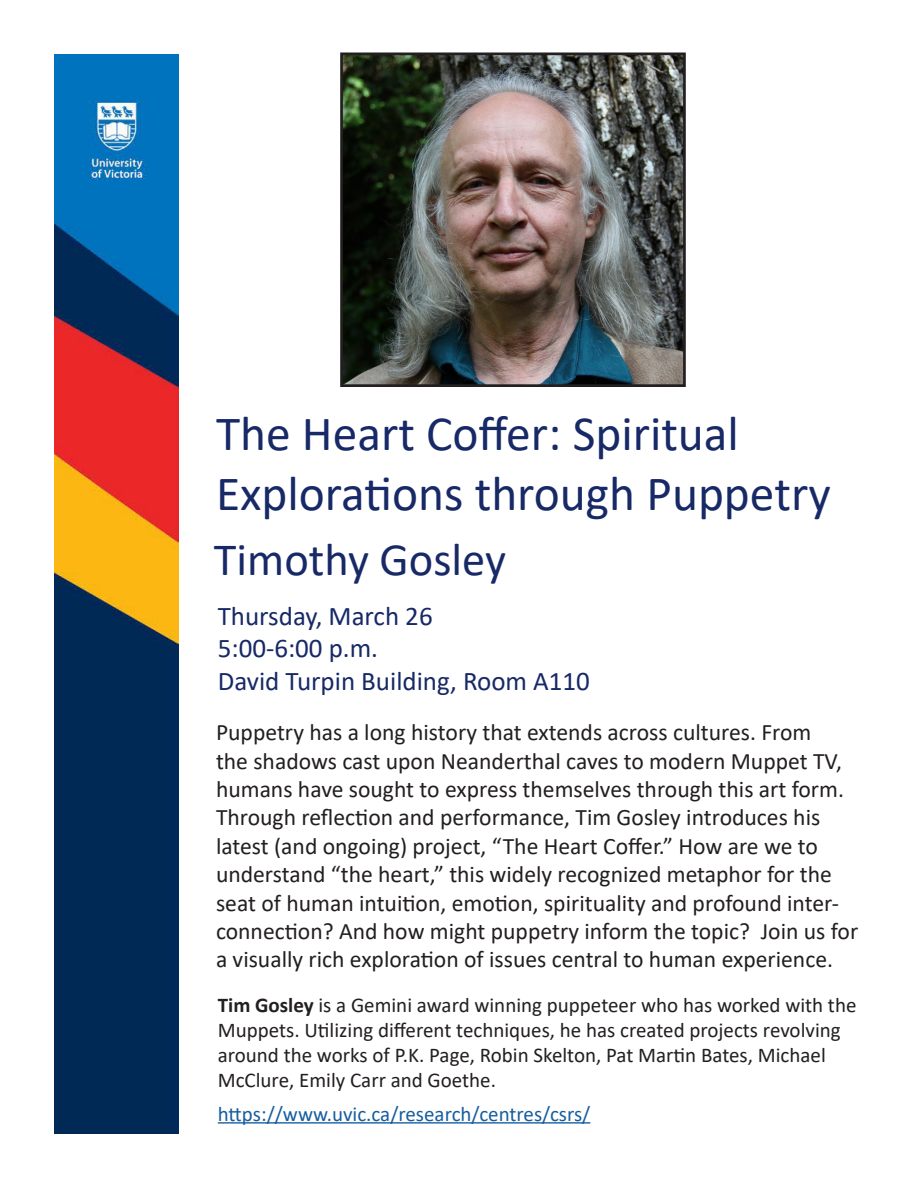
<style>
.page{position:relative;width:918px;height:1188px;background:#fff}
.page>*{position:absolute;margin:0;border:0;box-sizing:border-box;transform-origin:0 0}
.event-name{font:49.5px/59.4px "Calibri";color:#172966}
.CSRS-thursday-lectur{font:46.5px "Calibri";color:#172966}
.date{font:27px "Calibri";color:#172966}
.description{font:23.7px/28.3px "Calibri";color:#231f20}
.description-2{font:21px/25.2px "Calibri";color:#231f20}
.url{font:21px "Calibri";color:#175d9e}
.s1{font-weight:700}
</style>
<div class="page">
<img style="left:54px;top:54px;width:124px;height:1080px">
<hr style="left:218px;top:1122px;width:372px;height:2px;background:#175d9e">
<img style="left:344px;top:56px;width:338px;height:327px">
<div style="left:340px;top:52px;width:346px;height:335px;border:3px solid #231f20"></div>
<p class="event-name" style="left:216px;top:403px;width:616px">The Heart Coffer: Spiritual<br>Explorations through Puppetry</p>
<p class="CSRS-thursday-lectur" style="left:214px;top:527px;width:294px">Timothy Gosley</p>
<p class="date" style="left:218px;top:597px;width:216px">Thursday, March 26</p>
<p class="date" style="left:218px;top:630px;width:162px">5:00-6:00 p.m.</p>
<p class="date" style="left:218px;top:662px;width:374px">David Turpin Building, Room A110</p>
<p class="description" style="left:216px;top:718px;width:644px">Puppetry has a long history that extends across cultures. From<br>the shadows cast upon Neanderthal caves to modern Muppet TV, humans have sought to express themselves through this art form.<br>Through reflection and performance, Tim Gosley introduces his latest (and ongoing) project, “The Heart Coffer.” How are we to understand “the heart,” this widely recognized metaphor for the seat of human intuition, emotion, spirituality and profound inter&shy;connection? And how might puppetry inform the topic? Join us for a visually rich exploration of issues central to human experience.</p>
<p class="description-2" style="left:218px;top:992px;width:640px"><span class="s1">Tim Gosley</span> is a Gemini award winning puppeteer who has worked with the Muppets. Utilizing different techniques, he has created projects revolving around the works of P.K. Page, Robin Skelton, Pat Martin Bates, Michael McClure, Emily Carr and Goethe.</p>
<p class="url" style="left:218px;top:1099px;width:374px">https://www.uvic.ca/research/centres/csrs/</p>
</div>
